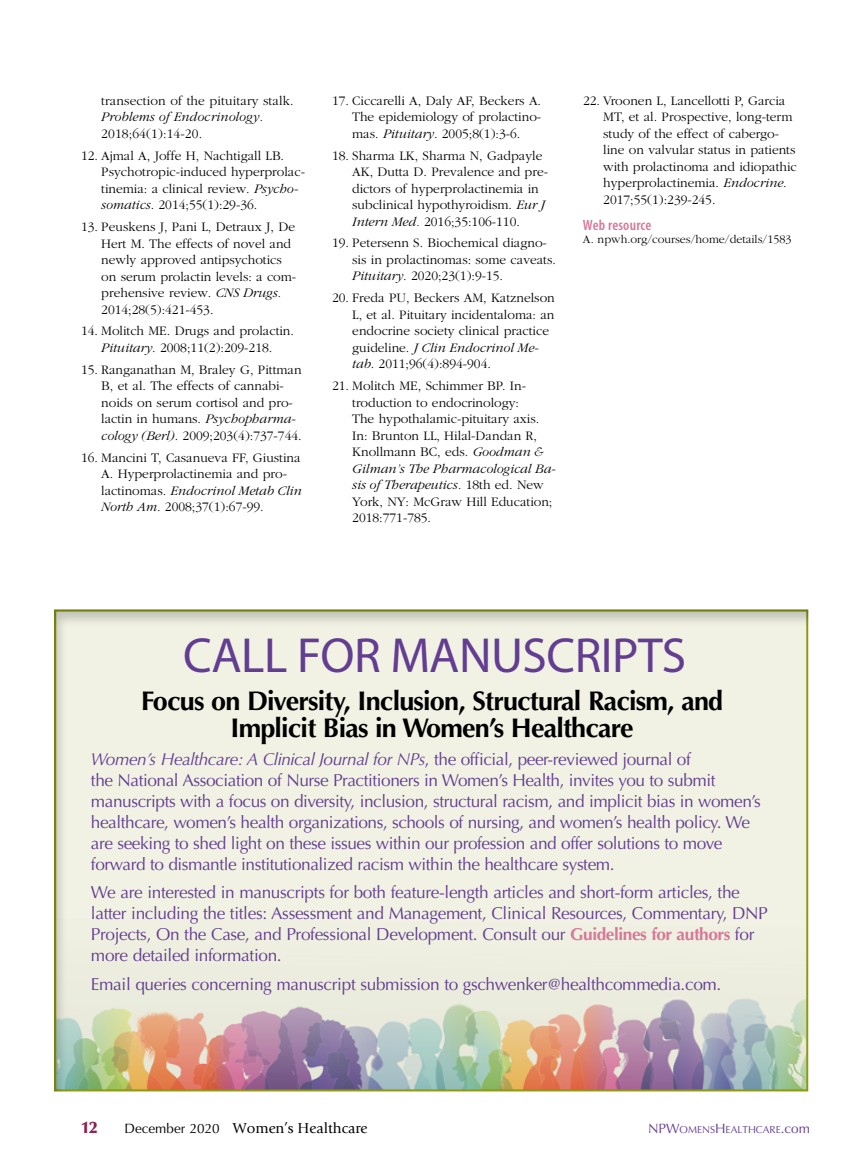
<style>
.page{position:relative;width:864px;height:1175px;background:#fff}
.page>*{position:absolute;margin:0;border:0;box-sizing:border-box;transform-origin:0 0}
.t1{font:49.5px "Myriad Pro";letter-spacing:-.01em;color:#623d91}
.t2{font:700 27px/27px "Optima";letter-spacing:-.03em;color:#000;text-align:center}
.t3{font:17.25px/21px "Optima";letter-spacing:-.025em;color:#623d91}
.t4{font:900 16.5px "Optima";color:#8a1e4f}
.t5{font:15px "Giovanni";color:#000}
.t6{font:600 condensed 15px "Myriad Pro";letter-spacing:.015em;color:#d67898}
.t7{font:300 13.5px/16.5px "Garamond";color:#000}
.t8{font:italic 300 13.5px "Garamond";letter-spacing:.01em;color:#000}
.t9{font:300 12px "Garamond";color:#000}
.t10{font:10.2px "Optima";color:#623d91}
.s1{font-style:italic}
.s2{font-weight:700;color:#d67898}
.s3{font-family:"Optima";font-size:13.5px}
.s4{font-size:13.5px}
</style>
<div class="page">
<div style="left:53px;top:607px;width:758px;height:485px;background:#000;opacity:.2"></div>
<p class="t7" style="left:101px;top:92px;width:194px">transection of the pituitary stalk.</p>
<p class="t8" style="left:101px;top:110px;width:163px">Problems of Endocrinology.</p>
<p class="t7" style="left:101px;top:125px;width:102px">2018;64(1):14-20.</p>
<p class="t7" style="left:101px;top:147px;width:205px;text-indent:-20px">12. Ajmal A, Joffe H, Nachtigall LB.<br>Psychotropic-induced hyperprolac&shy;tinemia: a clinical review. <span class="s1">Psycho&shy;somatics</span>. 2014;55(1):29-36.</p>
<p class="t7" style="left:101px;top:219px;width:196px;text-indent:-20px">13. Peuskens J, Pani L, Detraux J, De<br>Hert M. The effects of novel and newly approved antipsychotics on serum prolactin levels: a com&shy;prehensive review. <span class="s1">CNS Drugs.<br></span>2014;28(5):421-453.</p>
<p class="t7" style="left:81px;top:323px;width:215px;text-align:center">14. Molitch ME. Drugs and prolactin.<br><span class="s1">Pituitary</span>. 2008;11(2):209-218.</p>
<p class="t7" style="left:101px;top:361px;width:202px;text-indent:-20px">15. Ranganathan M, Braley G, Pittman B, et al. The effects of cannabi&shy;noids on serum cortisol and pro&shy;lactin in humans. <span class="s1">Psychopharma&shy;cology (Berl)</span>. 2009;203(4):737-744.</p>
<p class="t7" style="left:101px;top:449px;width:202px;text-indent:-20px">16. Mancini T, Casanueva FF, Giustina A. Hyperprolactinemia and pro&shy;lactinomas. <span class="s1">Endocrinol Metab Clin North Am</span>. 2008;37(1):67-99.</p>
<p class="t7" style="left:352px;top:92px;width:191px;text-align:justify;text-indent:-20px">17. Ciccarelli A, Daly AF, Beckers A.<br>The epidemiology of prolactino&shy;mas. <span class="s1">Pituitary</span>. 2005;8(1):3-6.</p>
<p class="t7" style="left:352px;top:147px;width:197px;text-indent:-20px">18. Sharma LK, Sharma N, Gadpayle AK, Dutta D. Prevalence and pre&shy;dictors of hyperprolactinemia in subclinical hypothyroidism. <span class="s1">Eur J Intern Med.</span> 2016;35:106-110.</p>
<p class="t7" style="left:352px;top:235px;width:205px;text-indent:-20px">19. Petersenn S. Biochemical diagno&shy;sis in prolactinomas: some caveats.<br><span class="s1">Pituitary</span>. 2020;23(1):9-15.</p>
<p class="t7" style="left:352px;top:290px;width:204px;text-indent:-20px">20. Freda PU, Beckers AM, Katznelson L, et al. Pituitary incidentaloma: an endocrine society clinical practice guideline. <span class="s1">J Clin Endocrinol Me&shy;tab</span>. 2011;96(4):894-904.</p>
<p class="t7" style="left:352px;top:378px;width:205px;text-indent:-20px">21. Molitch ME, Schimmer BP. In&shy;troduction to endocrinology:<br>The hypothalamic-pituitary axis.<br>In: Brunton LL, Hilal-Dandan R,<br>Knollmann BC, eds. <span class="s1">Goodman &amp;<br>Gilman’s The Pharmacological Ba&shy;sis of Therapeutics.</span> 18th ed. New<br>York, NY: McGraw Hill Education;<br>2018:771-785.</p>
<p class="t7" style="left:603px;top:92px;width:195px;text-indent:-20px">22. Vroonen L, Lancellotti P, Garcia<br>MT, et al. Prospective, long-term study of the effect of cabergo&shy;line on valvular status in patients with prolactinoma and idiopathic hyperprolactinemia. <span class="s1">Endocrine</span>.<br>2017;55(1):239-245.</p>
<p class="t6" style="left:583px;top:216px;width:70px">Web resource</p>
<p class="t9" style="left:583px;top:233px;width:210px">A. npwh.org/courses/home/details/1583</p>
<h1 class="t1" style="left:183px;top:628px;width:505px">CALL FOR MANUSCRIPTS</h1>
<h2 class="t2" style="left:141px;top:688px;width:584px">Focus on Diversity, Inclusion, Structural Racism, and<br>Implicit Bias in Women’s Healthcare</h2>
<p class="t3" style="left:91px;top:749px;width:672px"><span class="s1">Women’s Healthcare: A Clinical Journal for NPs</span>, the official, peer-reviewed journal of<br>the National Association of Nurse Practitioners in Women’s Health, invites you to submit manuscripts with a focus on diversity, inclusion, structural racism, and implicit bias in women’s healthcare, women’s health organizations, schools of nursing, and women’s health policy. We are seeking to shed light on these issues within our profession and offer solutions to move forward to dismantle institutionalized racism within the healthcare system.</p>
<p class="t3" style="left:91px;top:881px;width:678px">We are interested in manuscripts for both feature-length articles and short-form articles, the latter including the titles: Assessment and Management, Clinical Resources, Commentary, DNP Projects, On the Case, and Professional Development. Consult our <span class="s2">Guidelines for authors</span> for more detailed information.</p>
<p class="t3" style="left:91px;top:974px;width:632px">Email queries concerning manuscript submission to gschwenker@healthcommedia.com.</p>
<p class="t4" style="left:81px;top:1117px;width:18px">12</p>
<p class="t5" style="left:125px;top:1119px;width:245px"><span class="s3">December 2020</span> Women’s Healthcare</p>
<p class="t10" style="left:648px;top:1123px;width:163px"><span class="s4">NP</span><span class="s4">W</span>OMENS<span class="s4">H</span>EALTHCARE<span class="s4">.com</span></p>
</div>
